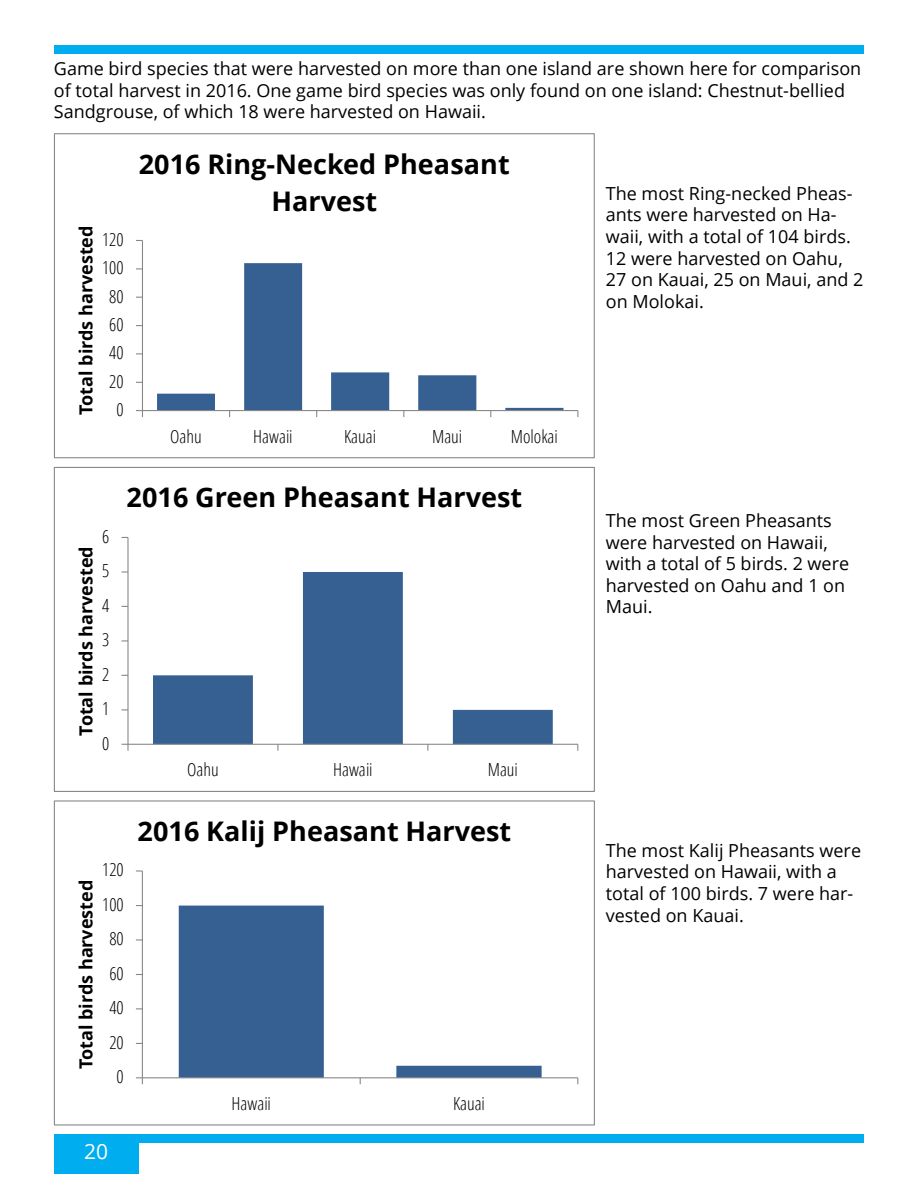
<style>
.page{position:relative;width:918px;height:1188px;background:#fff}
.page>*{position:absolute;margin:0;border:0;box-sizing:border-box;transform-origin:0 0}
.t1{font:700 27px/36.9px "Open Sans";color:#000;text-align:center}
.t2{font:21px "Open Sans";color:#fff}
.t3{font:18px/21.6px "Open Sans";color:#000}
.t4{font:300 18px "Open Sans Condensed";color:#000}
.t5{font:700 18px "Open Sans";letter-spacing:-.005em;color:#000}
</style>
<div class="page">
<div style="left:54px;top:45px;width:810px;height:9px;background:#00aeef"></div>
<div style="left:54px;top:1143px;width:85px;height:31px;background:#00aeef"></div>
<div style="left:54px;top:1134px;width:810px;height:9px;background:#00aeef"></div>
<svg style="left:153px;top:572px;width:400px;height:172px"></svg>
<hr style="left:127px;top:537px;width:2px;height:207px;background:#868686">
<svg style="left:122px;top:571px;width:6px;height:2px"></svg>
<hr style="left:128px;top:744px;width:450px;height:1px;background:#868686">
<svg style="left:122px;top:744px;width:7px;height:7px"></svg>
<svg style="left:179px;top:906px;width:363px;height:171px"></svg>
<hr style="left:142px;top:871px;width:1px;height:207px;background:#868686">
<svg style="left:136px;top:870px;width:6px;height:2px"></svg>
<hr style="left:142px;top:1077px;width:436px;height:1px;background:#868686">
<svg style="left:136px;top:1077px;width:7px;height:7px"></svg>
<svg style="left:157px;top:263px;width:406px;height:147px"></svg>
<hr style="left:142px;top:240px;width:1px;height:171px;background:#868686">
<hr style="left:142px;top:410px;width:436px;height:1px;background:#868686">
<svg style="left:136px;top:410px;width:7px;height:7px"></svg>
<p class="t3" style="left:54px;top:57px;width:809px">Game bird species that were harvested on more than one island are shown here for comparison of total harvest in 2016. One game bird species was only found on one island: Chestnut-bellied<br>Sandgrouse, of which 18 were harvested on Hawaii.</p>
<p class="t5" style="left:73px;top:415px;width:191px;rotate:-90deg">Total birds harvested</p>
<p class="t4" style="left:102px;top:227px;width:23px">120</p>
<p class="t4" style="left:102px;top:256px;width:23px">100</p>
<p class="t4" style="left:109px;top:284px;width:16px">80</p>
<p class="t4" style="left:109px;top:312px;width:16px">60</p>
<p class="t4" style="left:109px;top:341px;width:16px">40</p>
<p class="t4" style="left:109px;top:369px;width:16px">20</p>
<p class="t4" style="left:117px;top:397px;width:9px">0</p>
<h1 class="t1" style="left:139px;top:145px;width:372px">2016 Ring-Necked Pheasant<br>Harvest</h1>
<p class="t4" style="left:170px;top:424px;width:33px">Oahu</p>
<p class="t4" style="left:253px;top:424px;width:41px">Hawaii</p>
<p class="t4" style="left:344px;top:424px;width:34px">Kauai</p>
<p class="t4" style="left:432px;top:424px;width:32px">Maui</p>
<p class="t4" style="left:511px;top:424px;width:49px">Molokai</p>
<p class="t5" style="left:73px;top:736px;width:191px;rotate:-90deg">Total birds harvested</p>
<p class="t4" style="left:102px;top:524px;width:9px">6</p>
<p class="t4" style="left:102px;top:559px;width:9px">5</p>
<p class="t4" style="left:102px;top:593px;width:9px">4</p>
<p class="t4" style="left:102px;top:628px;width:9px">3</p>
<p class="t4" style="left:102px;top:662px;width:9px">2</p>
<p class="t4" style="left:102px;top:697px;width:9px">1</p>
<p class="t4" style="left:102px;top:731px;width:9px">0</p>
<h1 class="t1" style="left:127px;top:479px;width:397px">2016 Green Pheasant Harvest</h1>
<p class="t4" style="left:187px;top:758px;width:33px">Oahu</p>
<p class="t4" style="left:333px;top:758px;width:41px">Hawaii</p>
<p class="t4" style="left:488px;top:758px;width:32px">Maui</p>
<p class="t5" style="left:73px;top:1069px;width:191px;rotate:-90deg">Total birds harvested</p>
<p class="t4" style="left:102px;top:858px;width:23px">120</p>
<p class="t4" style="left:102px;top:892px;width:23px">100</p>
<p class="t4" style="left:109px;top:927px;width:16px">80</p>
<p class="t4" style="left:109px;top:961px;width:16px">60</p>
<p class="t4" style="left:109px;top:996px;width:16px">40</p>
<p class="t4" style="left:109px;top:1030px;width:16px">20</p>
<p class="t4" style="left:117px;top:1065px;width:9px">0</p>
<h1 class="t1" style="left:138px;top:812px;width:375px">2016 Kalij Pheasant Harvest</h1>
<p class="t4" style="left:232px;top:1091px;width:41px">Hawaii</p>
<p class="t4" style="left:453px;top:1091px;width:34px">Kauai</p>
<p class="t2" style="left:84px;top:1137px;width:26px">20</p>
<p class="t3" style="left:606px;top:182px;width:259px">The most Ring-necked Pheas&shy;ants were harvested on Ha&shy;waii, with a total of 104 birds.<br>12 were harvested on Oahu,<br>27 on Kauai, 25 on Maui, and 2 on Molokai.</p>
<p class="t3" style="left:606px;top:509px;width:245px">The most Green Pheasants were harvested on Hawaii, with a total of 5 birds. 2 were harvested on Oahu and 1 on<br>Maui.</p>
<p class="t3" style="left:606px;top:839px;width:257px">The most Kalij Pheasants were harvested on Hawaii, with a total of 100 birds. 7 were har&shy;vested on Kauai.</p>
</div>
